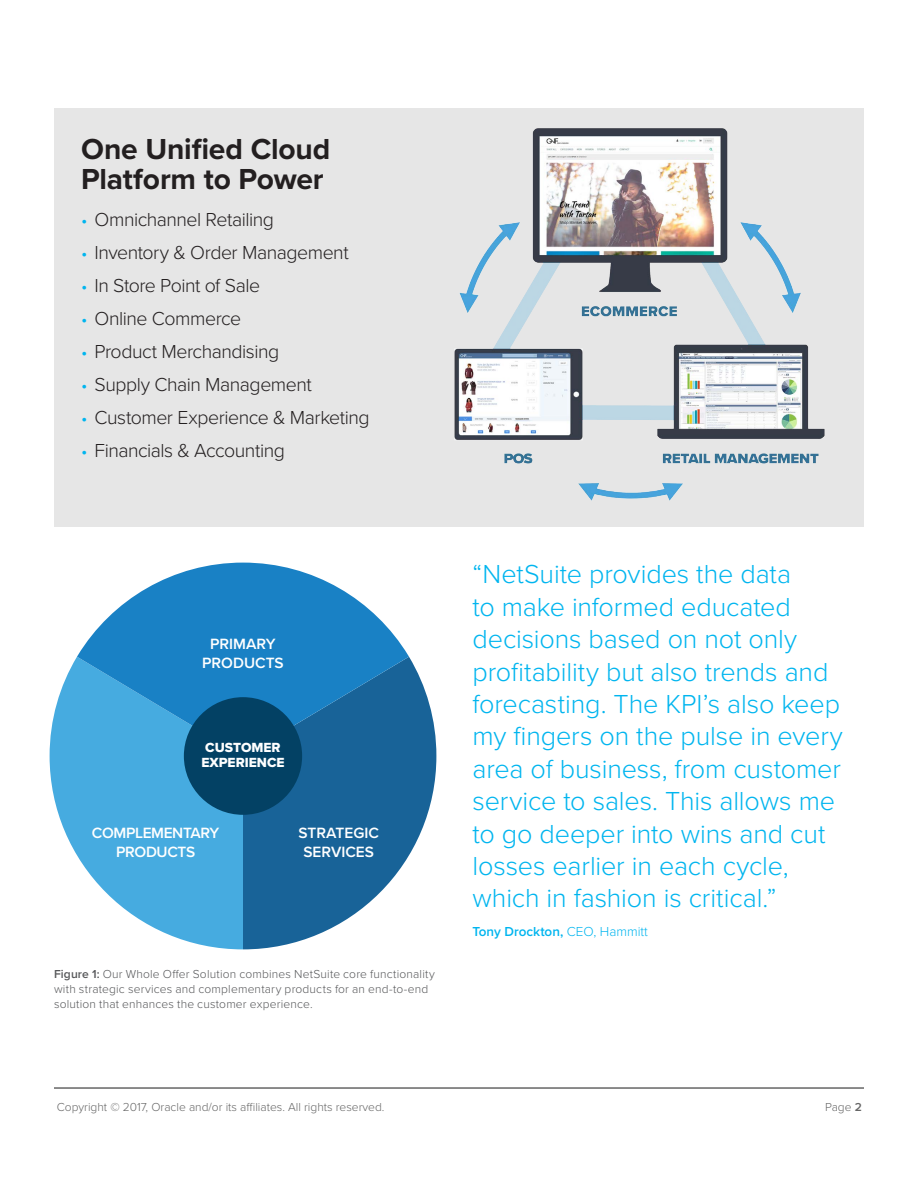
<style>
.page{position:relative;width:918px;height:1188px;background:#fff}
.page>*{position:absolute;margin:0;border:0;box-sizing:border-box;transform-origin:0 0}
.Caption_2016{font:700 30px/30px "Proxima Nova";letter-spacing:-.005em;color:#231f20}
.PullQuote_2016{font:300 27px/32.4px "Proxima Nova";letter-spacing:-.005em;color:#00b5ef}
.t1{font:300 19.5px "Proxima Nova";letter-spacing:-.025em;color:#231f20}
.t2{font:600 15.45px/18.6px "Proxima Nova";letter-spacing:-.005em;color:#fff;text-align:center}
.t3{font:600 15.45px/18.6px "Proxima Nova";letter-spacing:-.025em;color:#fff;text-align:center}
.t4{font:13.8px/15.5px "Proxima Nova Extrabld";color:#fff}
.PullQuote_attributio{font:600 13.5px "Proxima Nova";color:#00b5ef}
.Caption_2016-2{font:300 12px/15px "Proxima Nova";letter-spacing:.015em;color:#57585a}
.t5{font:300 12px "Proxima Nova";color:#666}
.s1{font-size:18px;color:#00b5ef}
.s2{font-weight:600}
.s3{font-weight:300}
</style>
<div class="page">
<hr style="left:54px;top:1087px;width:810px;height:2px;background:#666">
<div style="left:54px;top:108px;width:810px;height:418px;background:#e6e6e6"></div>
<img style="left:454px;top:128px;width:371px;height:373px">
<svg style="left:243px;top:657px;width:193px;height:292px;fill:#186398"></svg>
<svg style="left:50px;top:657px;width:193px;height:292px;fill:#46abe0"></svg>
<svg style="left:77px;top:563px;width:332px;height:193px;fill:#1981c5"></svg>
<div style="left:184px;top:697px;width:118px;height:118px;background:#034164;border-radius:50%"></div>
<p class="Caption_2016" style="left:81px;top:135px;width:251px">One Unified Cloud<br>Platform to Power</p>
<p class="t1" style="left:81px;top:207px;width:194px"><span class="s1">•</span> Omnichannel Retailing</p>
<p class="t1" style="left:81px;top:241px;width:269px"><span class="s1">•</span> Inventory &amp; Order Management</p>
<p class="t1" style="left:81px;top:274px;width:181px"><span class="s1">•</span> In Store Point of Sale</p>
<p class="t1" style="left:81px;top:307px;width:162px"><span class="s1">•</span> Online Commerce</p>
<p class="t1" style="left:81px;top:340px;width:200px"><span class="s1">•</span> Product Merchandising</p>
<p class="t1" style="left:81px;top:373px;width:232px"><span class="s1">•</span> Supply Chain Management</p>
<p class="t1" style="left:81px;top:406px;width:290px"><span class="s1">•</span> Customer Experience &amp; Marketing</p>
<p class="t1" style="left:81px;top:439px;width:206px"><span class="s1">•</span> Financials &amp; Accounting</p>
<p class="t2" style="left:202px;top:635px;width:83px">PRIMARY<br>PRODUCTS</p>
<p class="t4" style="left:201px;top:740px;width:85px">CUSTOMER<br>EXPERIENCE</p>
<p class="t3" style="left:92px;top:824px;width:129px">COMPLEMENTARY<br>PRODUCTS</p>
<p class="t2" style="left:298px;top:824px;width:82px">STRATEGIC<br>SERVICES</p>
<p class="Caption_2016-2" style="left:54px;top:967px;width:382px"><span class="s2">Figure 1:</span> Our Whole Offer Solution combines NetSuite core functionality with strategic services and complementary products for an end-to-end solution that enhances the customer experience.</p>
<p class="PullQuote_2016" style="left:472px;top:559px;width:372px">“NetSuite provides the data<br>to make informed educated decisions based on not only profitability but also trends and forecasting. The KPI’s also keep my fingers on the pulse in every area of business, from customer service to sales. This allows me to go deeper into wins and cut losses earlier in each cycle,</p>
<p class="PullQuote_2016" style="left:472px;top:883px;width:305px">which in fashion is critical.”</p>
<p class="PullQuote_attributio" style="left:472px;top:923px;width:177px">Tony Drockton, <span class="s3">CEO, Hammitt</span></p>
<p class="t5" style="left:57px;top:1100px;width:329px">Copyright © 2017, Oracle and/or its affiliates. All rights reserved.</p>
<p class="t5" style="left:825px;top:1100px;width:38px">Page <span class="s2">2</span></p>
</div>
